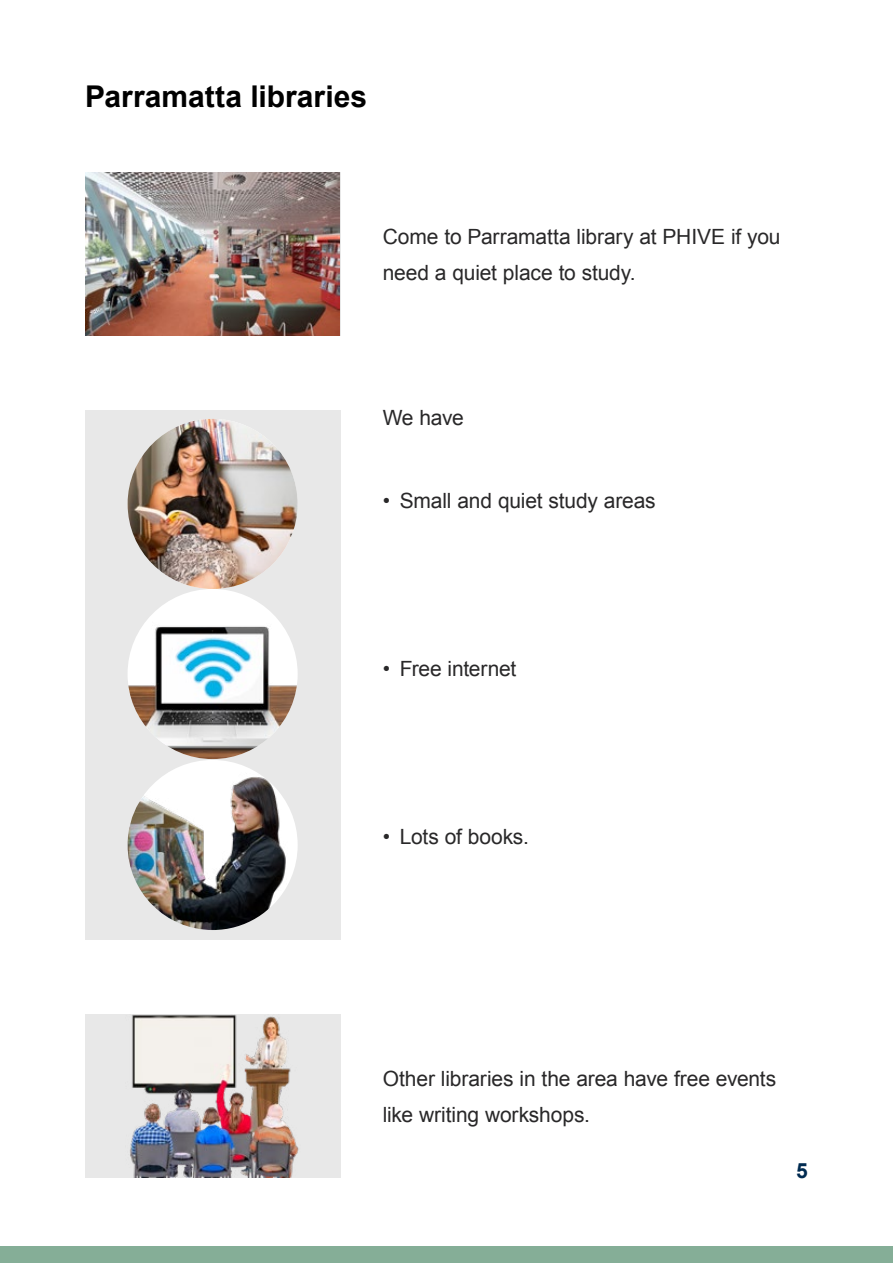
<style>
.page{position:relative;width:893px;height:1263px;background:#fff}
.page>*{position:absolute;margin:0;border:0;box-sizing:border-box;transform-origin:0 0}
.t1{font:700 30px "Arial";color:#000}
.t2{font:21px/36px "Arial";letter-spacing:-.005em;color:#292829}
.t3{font:700 21px "Arial";color:#002b51}
</style>
<div class="page">
<div style="left:0;top:1246px;width:893px;height:17px;background:#85ae97"></div>
<div style="left:85px;top:410px;width:255px;height:530px;background:#e8e8e8"></div>
<img style="left:128px;top:419px;width:170px;height:170px;border-radius:85px">
<img style="left:128px;top:589px;width:170px;height:170px;border-radius:85px">
<div style="left:128px;top:760px;width:170px;height:170px;background:#fff;border-radius:50%"></div>
<img style="left:128px;top:772px;width:160px;height:158px">
<img style="left:85px;top:172px;width:255px;height:164px">
<div style="left:85px;top:1014px;width:255px;height:164px;background:#e8e8e8"></div>
<img style="left:130px;top:1014px;width:169px;height:164px">
<h1 class="t1" style="left:85px;top:77px;width:284px">Parramatta libraries</h1>
<p class="t2" style="left:383px;top:219px;width:399px">Come to Parramatta library at PHIVE if you need a quiet place to study.</p>
<p class="t2" style="left:383px;top:400px;width:83px">We have</p>
<p class="t2" style="left:383px;top:483px;width:275px">• Small and quiet study areas</p>
<p class="t2" style="left:383px;top:651px;width:135px">• Free internet</p>
<p class="t2" style="left:383px;top:819px;width:148px">• Lots of books.</p>
<p class="t2" style="left:383px;top:1060px;width:395px">Other libraries in the area have free events like writing workshops.</p>
<p class="t3" style="left:796px;top:1157px;width:13px">5</p>
</div>
